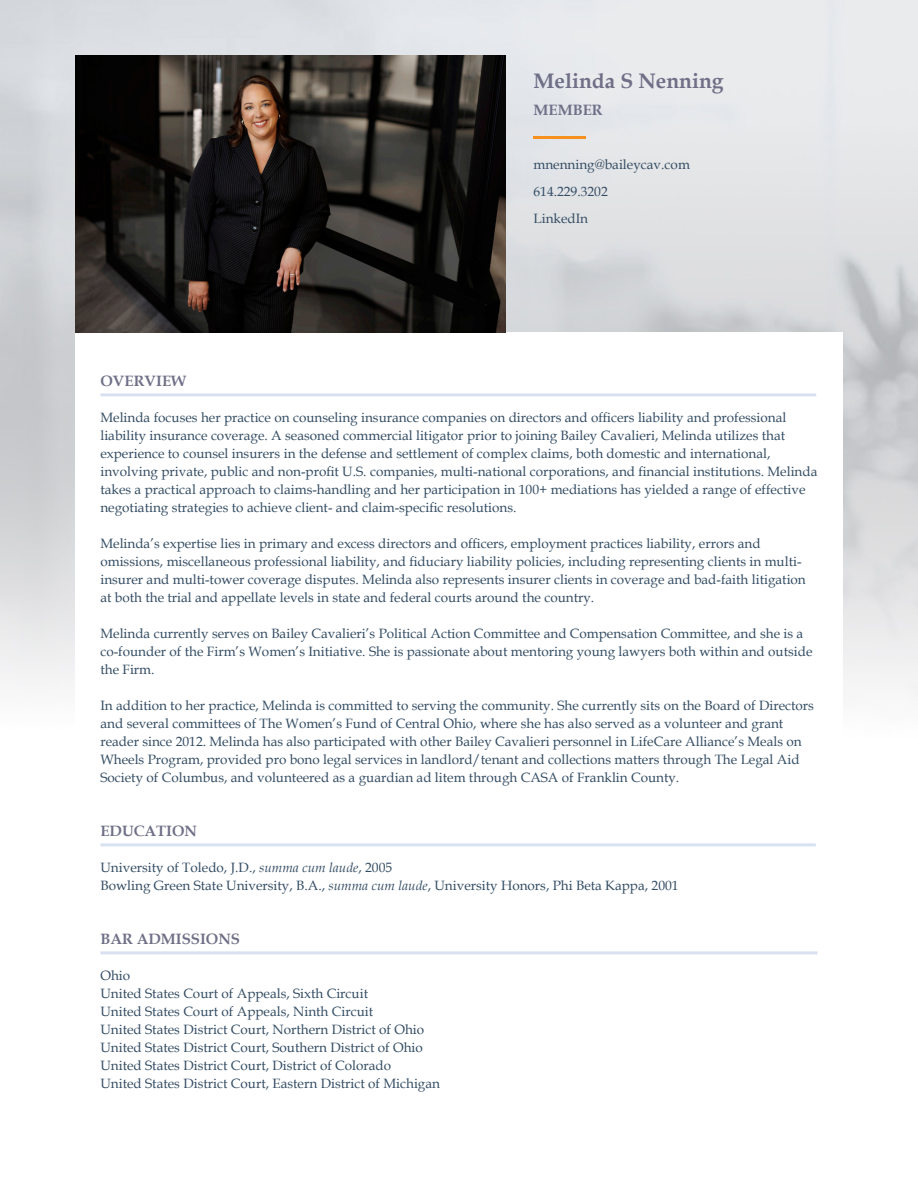
<style>
.page{position:relative;width:918px;height:1188px;background:#fff}
.page>*{position:absolute;margin:0;border:0;box-sizing:border-box;transform-origin:0 0}
.Contact_Information{font:700 21px "Book Antiqua";color:#6f7087}
.Contact_Information-2{font:700 15px "Book Antiqua";color:#6f7087}
.Contact_Information-3{font:13.5px/18px "Book Antiqua";color:#334c63}
.s1{font-style:italic}
</style>
<div class="page">
<img style="left:0;top:0;width:918px;height:696px">
<div style="left:75px;top:333px;width:768px;height:801px;background:#fff"></div>
<img style="left:75px;top:55px;width:431px;height:278px">
<hr style="left:100px;top:393px;width:716px;height:3px;background:#d9e1f1">
<hr style="left:100px;top:843px;width:716px;height:3px;background:#d9e1f1">
<hr style="left:100px;top:951px;width:718px;height:3px;background:#d9e1f1">
<hr style="left:534px;top:136px;width:52px;height:2px;background:#f69120">
<p class="Contact_Information" style="left:534px;top:67px;width:192px">Melinda S Nenning</p>
<p class="Contact_Information-2" style="left:534px;top:100px;width:71px">MEMBER</p>
<p class="Contact_Information-3" style="left:534px;top:155px;width:158px">mnenning@baileycav.com</p>
<p class="Contact_Information-3" style="left:534px;top:182px;width:76px">614.229.3202</p>
<p class="Contact_Information-3" style="left:534px;top:209px;width:56px">LinkedIn</p>
<p class="Contact_Information-2" style="left:100px;top:371px;width:87px">OVERVIEW</p>
<p class="Contact_Information-3" style="left:100px;top:408px;width:719px">Melinda focuses her practice on counseling insurance companies on directors and officers liability and professional liability insurance coverage. A seasoned commercial litigator prior to joining Bailey Cavalieri, Melinda utilizes that experience to counsel insurers in the defense and settlement of complex claims, both domestic and international, involving private, public and non-profit U.S. companies, multi-national corporations, and financial institutions. Melinda takes a practical approach to claims-handling and her participation in 100+ mediations has yielded a range of effective negotiating strategies to achieve client- and claim-specific resolutions.</p>
<p class="Contact_Information-3" style="left:100px;top:534px;width:707px">Melinda’s expertise lies in primary and excess directors and officers, employment practices liability, errors and omissions, miscellaneous professional liability, and fiduciary liability policies, including representing clients in multi&shy;insurer and multi-tower coverage disputes. Melinda also represents insurer clients in coverage and bad-faith litigation at both the trial and appellate levels in state and federal courts around the country.</p>
<p class="Contact_Information-3" style="left:100px;top:624px;width:714px">Melinda currently serves on Bailey Cavalieri’s Political Action Committee and Compensation Committee, and she is a co-founder of the Firm’s Women’s Initiative. She is passionate about mentoring young lawyers both within and outside the Firm.</p>
<p class="Contact_Information-3" style="left:100px;top:696px;width:715px">In addition to her practice, Melinda is committed to serving the community. She currently sits on the Board of Directors and several committees of The Women’s Fund of Central Ohio, where she has also served as a volunteer and grant reader since 2012. Melinda has also participated with other Bailey Cavalieri personnel in LifeCare Alliance’s Meals on Wheels Program, provided pro bono legal services in landlord/tenant and collections matters through The Legal Aid Society of Columbus, and volunteered as a guardian ad litem through CASA of Franklin County.</p>
<p class="Contact_Information-2" style="left:100px;top:821px;width:98px">EDUCATION</p>
<p class="Contact_Information-3" style="left:100px;top:858px;width:293px">University of Toledo, J.D., <span class="s1">summa cum laude</span>, 2005</p>
<p class="Contact_Information-3" style="left:100px;top:876px;width:580px">Bowling Green State University, B.A., <span class="s1">summa cum laude</span>, University Honors, Phi Beta Kappa, 2001</p>
<p class="Contact_Information-2" style="left:100px;top:929px;width:141px">BAR ADMISSIONS</p>
<p class="Contact_Information-3" style="left:100px;top:966px;width:31px">Ohio</p>
<p class="Contact_Information-3" style="left:100px;top:984px;width:269px">United States Court of Appeals, Sixth Circuit</p>
<p class="Contact_Information-3" style="left:100px;top:1002px;width:274px">United States Court of Appeals, Ninth Circuit</p>
<p class="Contact_Information-3" style="left:100px;top:1020px;width:325px">United States District Court, Northern District of Ohio</p>
<p class="Contact_Information-3" style="left:100px;top:1038px;width:324px">United States District Court, Southern District of Ohio</p>
<p class="Contact_Information-3" style="left:100px;top:1056px;width:292px">United States District Court, District of Colorado</p>
<p class="Contact_Information-3" style="left:100px;top:1074px;width:341px">United States District Court, Eastern District of Michigan</p>
</div>
